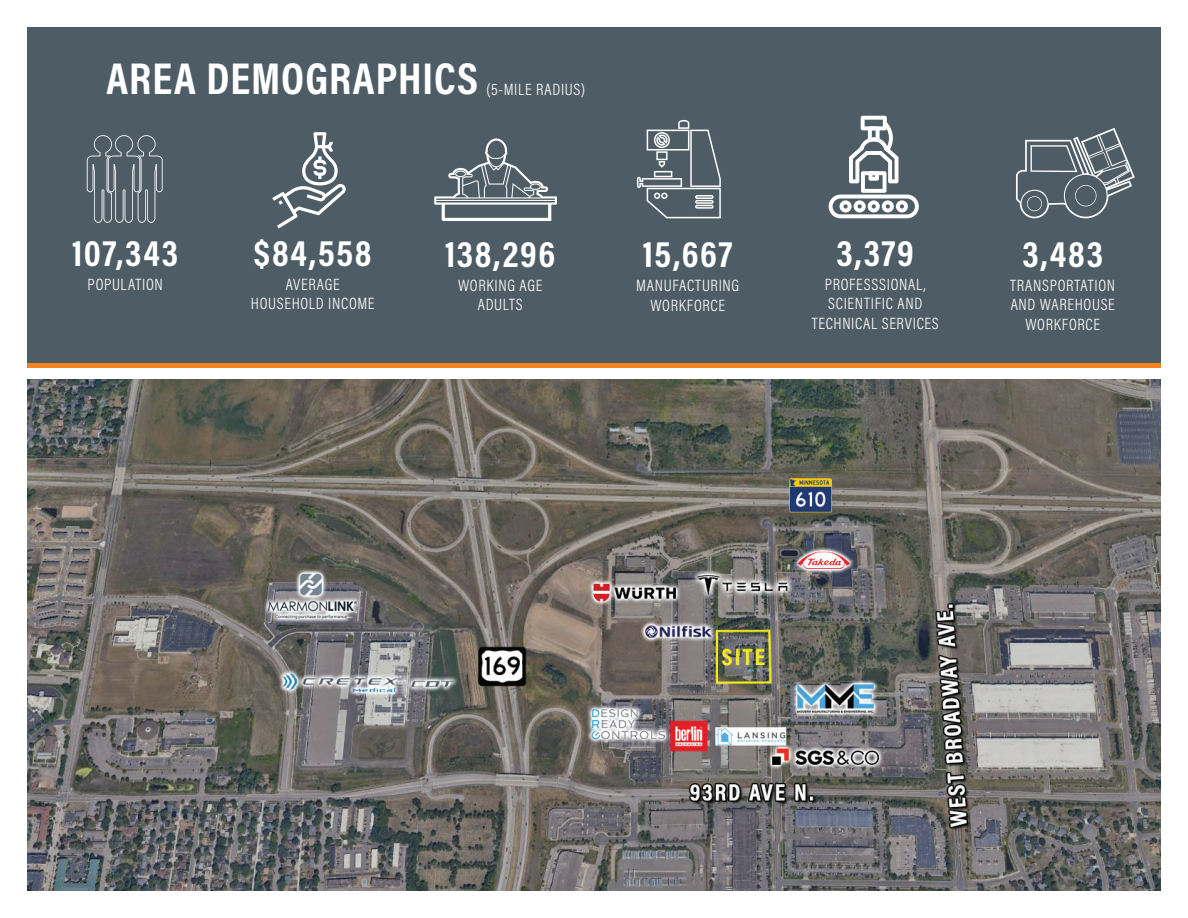
<style>
.page{position:relative;width:1188px;height:918px;background:#fff}
.page>*{position:absolute;margin:0;border:0;box-sizing:border-box;transform-origin:0 0}
.t1{font:45px "Acumin Variable Concept";letter-spacing:.025em;color:#fff}
.t2{font:37.5px "Acumin Variable Concept";letter-spacing:.045em;color:#fff}
.t3{font:16.5px/19.5px "Acumin Variable Concept";letter-spacing:.04em;color:#fff;text-align:center}
</style>
<div class="page">
<div style="left:27px;top:27px;width:1134px;height:336px;background:#4e5d65"></div>
<svg style="left:637px;top:120px;width:84px;height:98px"></svg>
<svg style="left:1016px;top:128px;width:119px;height:90px"></svg>
<svg style="left:434px;top:138px;width:123px;height:83px"></svg>
<svg style="left:272px;top:132px;width:74px;height:96px"></svg>
<img style="left:27px;top:379px;width:1134px;height:512px">
<svg style="left:829px;top:116px;width:90px;height:102px"></svg>
<div style="left:27px;top:363px;width:1134px;height:5px;background:#f58220"></div>
<svg style="left:87px;top:135px;width:76px;height:88px"></svg>
<h1 class="t1" style="left:106px;top:47px;width:373px">AREA DEMOGRAPHICS</h1>
<p class="t3" style="left:486px;top:79px;width:100px">(5-MILE RADIUS)</p>
<h2 class="t2" style="left:72px;top:228px;width:108px">107,343</h2>
<p class="t3" style="left:88px;top:274px;width:77px">POPULATION</p>
<h2 class="t2" style="left:254px;top:227px;width:119px">$84,558</h2>
<p class="t3" style="left:251px;top:274px;width:125px">AVERAGE<br>HOUSEHOLD INCOME</p>
<h2 class="t2" style="left:445px;top:228px;width:112px">138,296</h2>
<p class="t3" style="left:458px;top:274px;width:86px">WORKING AGE<br>ADULTS</p>
<h2 class="t2" style="left:643px;top:228px;width:91px">15,667</h2>
<p class="t3" style="left:636px;top:275px;width:105px">MANUFACTURING<br>WORKFORCE</p>
<h2 class="t2" style="left:836px;top:227px;width:79px">3,379</h2>
<p class="t3" style="left:812px;top:274px;width:129px">PROFESSSIONAL,<br>SCIENTIFIC AND<br>TECHNICAL SERVICES</p>
<h2 class="t2" style="left:1022px;top:228px;width:82px">3,483</h2>
<p class="t3" style="left:1010px;top:275px;width:107px">TRANSPORTATION<br>AND WAREHOUSE<br>WORKFORCE</p>
</div>
